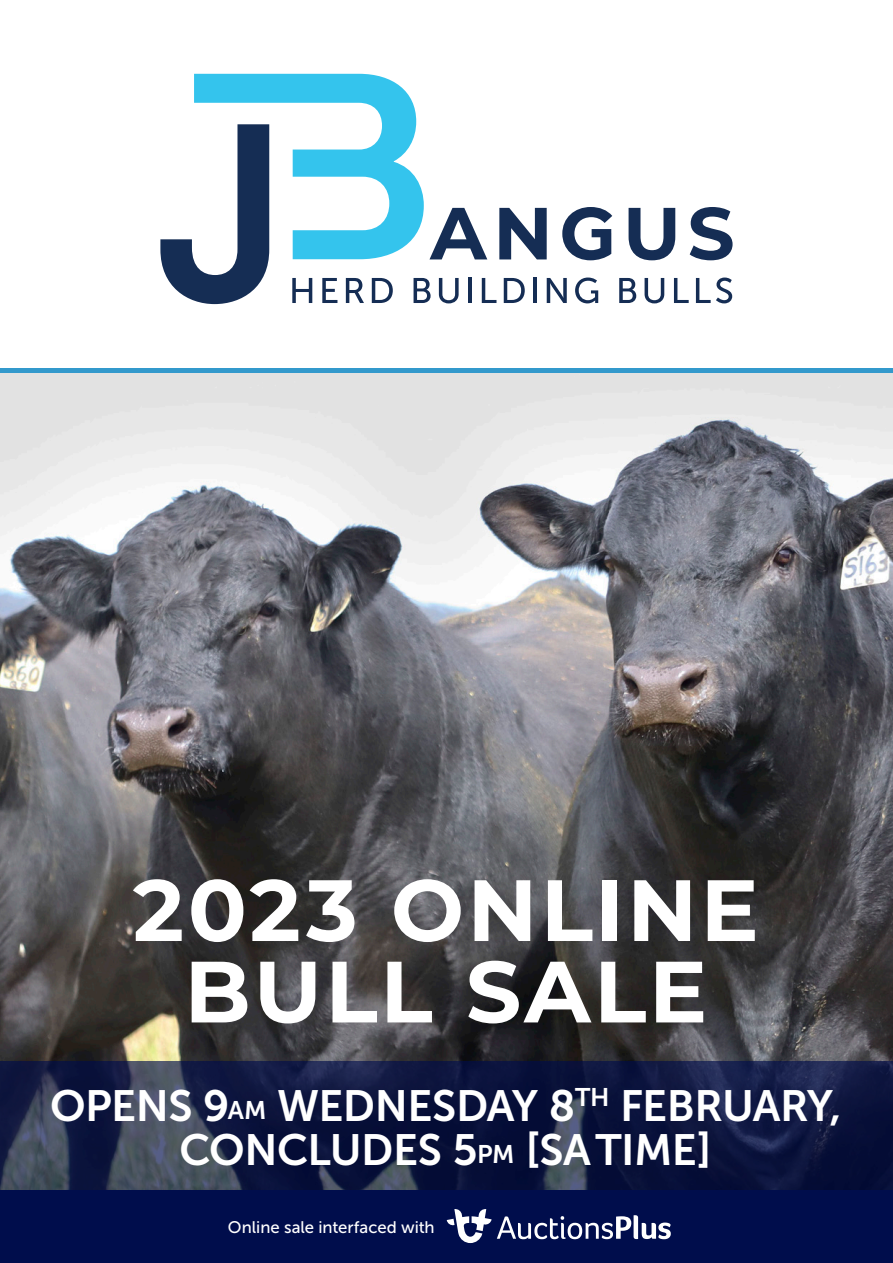
<style>
.page{position:relative;width:893px;height:1263px;background:#fff}
.page>*{position:absolute;margin:0;border:0;box-sizing:border-box;transform-origin:0 0}
.t1{font:700 86.7px/81.4px "Montserrat";letter-spacing:.035em;color:#fff;text-align:center}
.t2{font:43.65px "Museo Sans 700";letter-spacing:-.015em;color:#fff}
.t3{font:16.8px "Museo Sans 500";letter-spacing:-.005em;color:#fff}
.s1{font-size:25.35px}
</style>
<div class="page">
<img style="left:0;top:373px;width:893px;height:688px">
<div style="left:0;top:1191px;width:893px;height:72px;background:#000d4c"></div>
<svg style="left:0;top:1061px;width:893px;height:130px;background:#171f44"></svg>
<svg style="left:619px;top:278px;width:17px;height:25px"></svg>
<svg style="left:645px;top:278px;width:19px;height:25px"></svg>
<svg style="left:674px;top:278px;width:15px;height:25px"></svg>
<svg style="left:696px;top:278px;width:36px;height:25px"></svg>
<svg style="left:160px;top:74px;width:452px;height:230px"></svg>
<svg style="left:629px;top:208px;width:46px;height:52px"></svg>
<svg style="left:690px;top:207px;width:43px;height:53px"></svg>
<hr style="left:0;top:369px;width:893px;height:4px;background:#39c">
<svg style="left:447px;top:1209px;width:224px;height:34px"></svg>
<p class="t1" style="left:133px;top:865px;width:627px">2023 ONLINE<br>BULL SALE</p>
<p class="t2" style="left:50px;top:1081px;width:793px">OPENS 9<span class="s1">AM</span> WEDNESDAY 8<sup>TH</sup> FEBRUARY,</p>
<p class="t2" style="left:179px;top:1125px;width:534px">CONCLUDES 5<span class="s1">PM</span> [SA TIME]</p>
<p class="t3" style="left:228px;top:1218px;width:208px">Online sale interfaced with</p>
</div>
